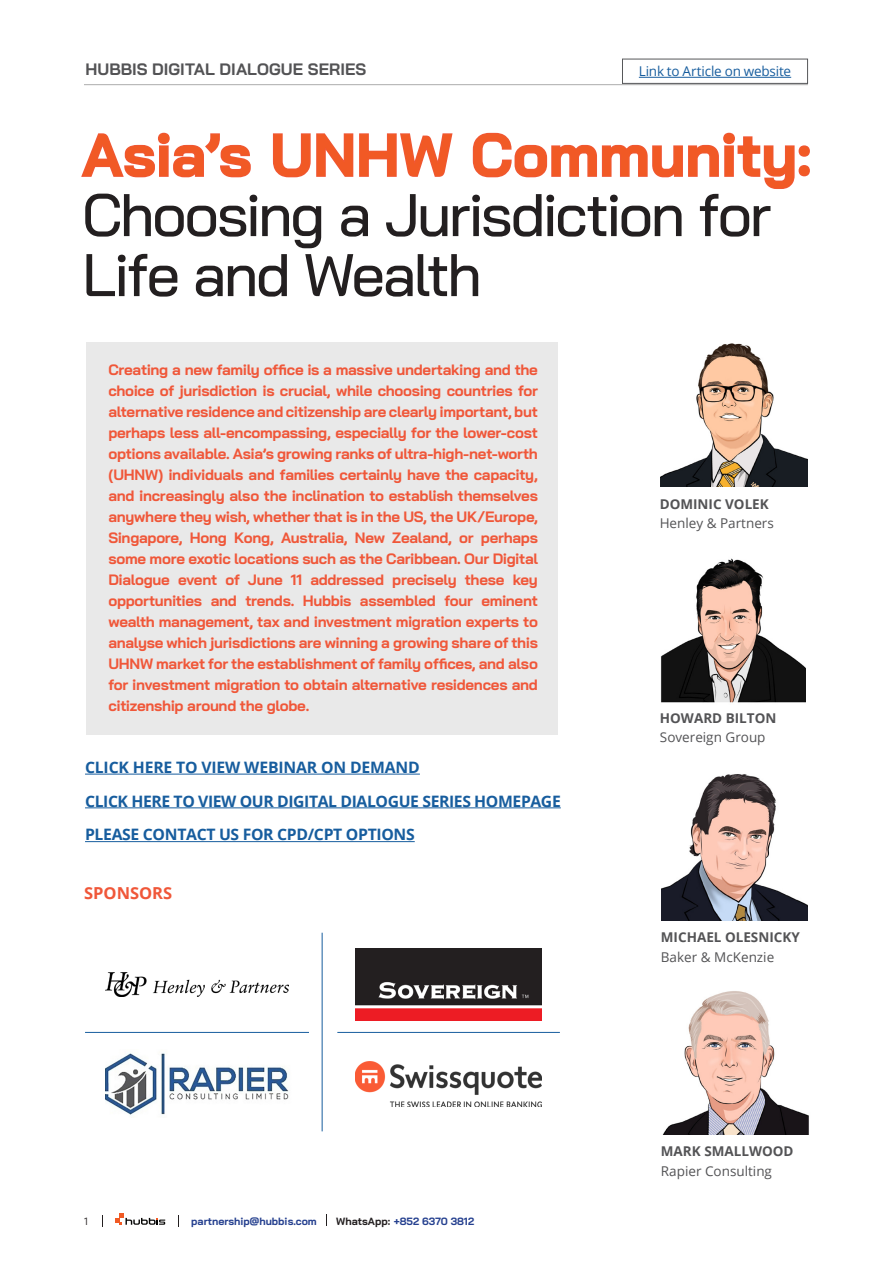
<style>
.page{position:relative;width:893px;height:1263px;background:#fff}
.page>*{position:absolute;margin:0;border:0;box-sizing:border-box;transform-origin:0 0}
.t1{font:500 60px/60px "Bai Jamjuree";letter-spacing:-.045em;color:#231f20}
.t2{font:700 16.5px "Bai Jamjuree";color:#535355}
.Header_style{font:700 16.5px "Open Sans";color:#f05739}
.t3{font:700 15.75px "Open Sans";letter-spacing:-.02em;color:#175d9e}
.t4{font:700 15px/21px "Bai Jamjuree";letter-spacing:-.02em;color:#f05739;text-align:justify}
.t5{font:13.5px/19.5px "Open Sans";color:#535355}
.t6{font:700 13.5px "Open Sans";color:#535355}
.t7{font:13.5px "Open Sans";letter-spacing:-.015em;color:#175d9e}
.t8{font:700 10.5px "Bai Jamjuree";color:#25408f}
.t9{font:10.5px "Bai Jamjuree";color:#231f20}
.s1{font-weight:700;color:#f05739}
.s2{color:#231f20}
.s3{font-weight:700}
</style>
<div class="page">
<hr style="left:84px;top:84px;width:724px;height:1px;background:#adadad">
<svg style="left:115px;top:1213px;width:50px;height:12px"></svg>
<hr style="left:639px;top:77px;width:152px;height:1px;background:#175d9e">
<div style="left:622px;top:59px;width:186px;height:25px;border:1px solid #57585a"></div>
<img style="left:662px;top:991px;width:147px;height:144px">
<img style="left:661px;top:343px;width:147px;height:144px">
<img style="left:661px;top:558px;width:144px;height:145px">
<img style="left:661px;top:774px;width:147px;height:147px">
<div style="left:86px;top:342px;width:472px;height:393px;background:#e9e9e9"></div>
<img style="left:106px;top:972px;width:182px;height:25px">
<img style="left:356px;top:949px;width:185px;height:71px">
<img style="left:106px;top:1053px;width:183px;height:62px">
<img style="left:356px;top:1061px;width:185px;height:46px">
<hr style="left:322px;top:933px;width:1px;height:198px;background:#175d9e">
<hr style="left:85px;top:1032px;width:224px;height:1px;background:#175d9e">
<hr style="left:337px;top:1032px;width:223px;height:1px;background:#175d9e">
<hr style="left:85px;top:774px;width:335px;height:1px;background:#175d9e">
<hr style="left:85px;top:807px;width:476px;height:1px;background:#175d9e">
<hr style="left:85px;top:841px;width:330px;height:1px;background:#175d9e">
<p class="t2" style="left:85px;top:59px;width:282px">HUBBIS DIGITAL DIALOGUE SERIES</p>
<p class="t7" style="left:639px;top:62px;width:154px">Link to Article on website</p>
<p class="t1" style="left:82px;top:125px;width:731px"><span class="s1">Asia’s UNHW Community:<br></span>Choosing a Jurisdiction for<br>Life and Wealth</p>
<p class="t4" style="left:108px;top:359px;width:431px">Creating a new family office is a massive undertaking and the choice of jurisdiction is crucial, while choosing countries for alternative residence and citizenship are clearly important, but perhaps less all-encompassing, especially for the lower-cost options available. Asia’s growing ranks of ultra-high-net-worth (UHNW) individuals and families certainly have the capacity, and increasingly also the inclination to establish themselves anywhere they wish, whether that is in the US, the UK/Europe, Singapore, Hong Kong, Australia, New Zealand, or perhaps some more exotic locations such as the Caribbean. Our Digital Dialogue event of June 11 addressed precisely these key opportunities and trends. Hubbis assembled four eminent wealth management, tax and investment migration experts to analyse which jurisdictions are winning a growing share of this UHNW market for the establishment of family offices, and also for investment migration to obtain alternative residences and citizenship around the globe.</p>
<p class="t3" style="left:85px;top:756px;width:336px">CLICK HERE TO VIEW WEBINAR ON DEMAND</p>
<p class="t3" style="left:85px;top:790px;width:477px">CLICK HERE TO VIEW OUR DIGITAL DIALOGUE SERIES HOMEPAGE</p>
<p class="t3" style="left:85px;top:823px;width:331px">PLEASE CONTACT US FOR CPD/CPT OPTIONS</p>
<p class="Header_style" style="left:84px;top:882px;width:90px">SPONSORS</p>
<p class="t9" style="left:84px;top:1212px;width:5px">1</p>
<p class="t8" style="left:191px;top:1215px;width:127px">partnership@hubbis.com</p>
<p class="t8" style="left:336px;top:1215px;width:139px"><span class="s2">WhatsApp:</span> +852 6370 3812</p>
<p class="t6" style="left:660px;top:494px;width:111px">DOMINIC VOLEK</p>
<p class="t5" style="left:660px;top:513px;width:116px">Henley &amp; Partners</p>
<p class="t5" style="left:660px;top:708px;width:118px"><span class="s3">HOWARD BILTON<br></span>Sovereign Group</p>
<p class="t6" style="left:661px;top:928px;width:140px">MICHAEL OLESNICKY</p>
<p class="t5" style="left:661px;top:947px;width:115px">Baker &amp; McKenzie</p>
<p class="t6" style="left:661px;top:1142px;width:134px">MARK SMALLWOOD</p>
<p class="t5" style="left:661px;top:1161px;width:113px">Rapier Consulting</p>
</div>
